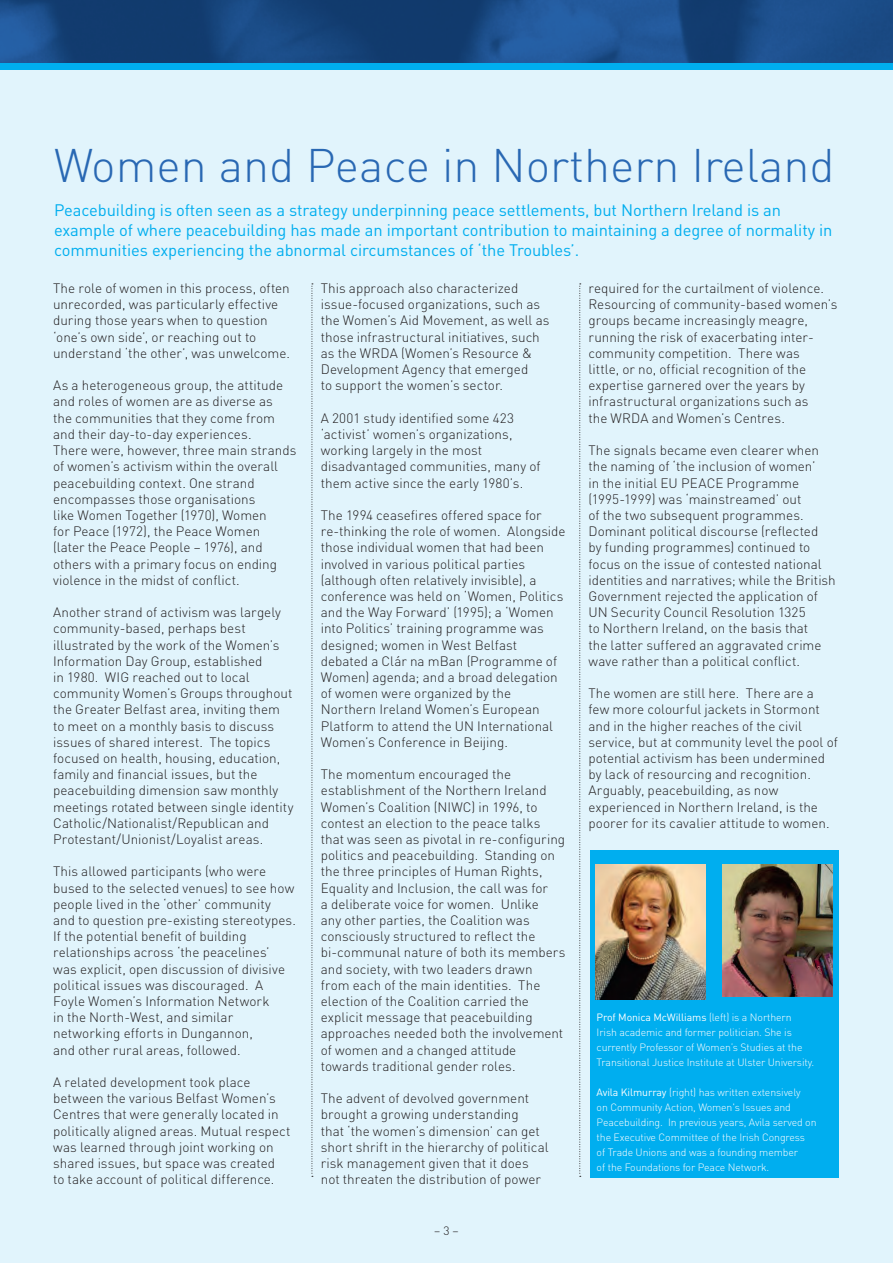
<style>
.page{position:relative;width:893px;height:1263px;background:#e1f4fc}
.page>*{position:absolute;margin:0;border:0;box-sizing:border-box;transform-origin:0 0}
.t1{font:300 46.5px "DIN";color:#2968b3}
.t2{font:16.5px/19.8px "DIN";letter-spacing:-.005em;color:#00aeef}
.t3{font:300 13.5px/16.2px "DIN";color:#231f20}
.t4{font:300 12px "DIN";color:#231f20}
.t5{font:300 10.5px/15px "DIN";letter-spacing:-.01em;color:#fff}
.s1{font-weight:400}
</style>
<div class="page">
<img style="left:0;top:0;width:893px;height:64px">
<div style="left:0;top:64px;width:893px;height:6px;background:#00aeef"></div>
<div style="left:590px;top:850px;width:249px;height:328px;background:#00aeef"></div>
<svg style="left:312px;top:284px;width:1px;height:893px"></svg>
<svg style="left:579px;top:284px;width:2px;height:893px"></svg>
<img style="left:595px;top:864px;width:111px;height:135px">
<img style="left:723px;top:864px;width:109px;height:133px">
<p class="t1" style="left:54px;top:136px;width:782px">Women and Peace in Northern Ireland</p>
<p class="t2" style="left:54px;top:200px;width:780px">Peacebuilding is often seen as a strategy underpinning peace settlements, but Northern Ireland is an example of where peacebuilding has made an important contribution to maintaining a degree of normality in communities experiencing the abnormal circumstances of ‘the Troubles’.</p>
<p class="t3" style="left:53px;top:280px;width:238px">The role of women in this process, often unrecorded, was particularly effective during those years when to question ‘one’s own side’, or reaching out to understand ‘the other’, was unwelcome.</p>
<p class="t3" style="left:53px;top:377px;width:232px">As a heterogeneous group, the attitude and roles of women are as diverse as the communities that they come from and their day-to-day experiences.</p>
<p class="t3" style="left:53px;top:442px;width:245px">There were, however, three main strands of women’s activism within the overall peacebuilding context. One strand encompasses those organisations<br>like Women Together (1970), Women<br>for Peace (1972), the Peace Women<br>(later the Peace People – 1976), and others with a primary focus on ending violence in the midst of conflict.</p>
<p class="t3" style="left:53px;top:604px;width:242px">Another strand of activism was largely community-based, perhaps best illustrated by the work of the Women’s Information Day Group, established<br>in 1980. WIG reached out to local community Women’s Groups throughout the Greater Belfast area, inviting them to meet on a monthly basis to discuss issues of shared interest. The topics focused on health, housing, education, family and financial issues, but the peacebuilding dimension saw monthly meetings rotated between single identity Catholic/Nationalist/Republican and Protestant/Unionist/Loyalist areas.</p>
<p class="t3" style="left:53px;top:863px;width:244px">This allowed participants (who were bused to the selected venues) to see how people lived in the ‘other’ community and to question pre-existing stereotypes.<br>If the potential benefit of building relationships across ‘the peacelines’ was explicit, open discussion of divisive political issues was discouraged. A Foyle Women’s Information Network<br>in the North-West, and similar networking efforts in Dungannon,<br>and other rural areas, followed.</p>
<p class="t3" style="left:53px;top:1074px;width:239px">A related development took place between the various Belfast Women’s Centres that were generally located in politically aligned areas. Mutual respect was learned through joint working on shared issues, but space was created<br>to take account of political difference.</p>
<p class="t3" style="left:321px;top:280px;width:230px">This approach also characterized issue-focused organizations, such as the Women’s Aid Movement, as well as those infrastructural initiatives, such as the WRDA (Women’s Resource &amp; Development Agency that emerged<br>to support the women’s sector.</p>
<p class="t3" style="left:321px;top:410px;width:221px">A 2001 study identified some 423 ‘activist’ women’s organizations, working largely in the most disadvantaged communities, many of them active since the early 1980’s.</p>
<p class="t3" style="left:321px;top:507px;width:246px">The 1994 ceasefires offered space for re-thinking the role of women. Alongside those individual women that had been involved in various political parties (although often relatively invisible), a conference was held on ‘Women, Politics and the Way Forward’ (1995); a ‘Women into Politics’ training programme was designed; women in West Belfast debated a Clár na mBan (Programme of Women) agenda; and a broad delegation of women were organized by the Northern Ireland Women’s European Platform to attend the UN International Women’s Conference in Beijing.</p>
<p class="t3" style="left:321px;top:766px;width:246px">The momentum encouraged the establishment of the Northern Ireland Women’s Coalition (NIWC) in 1996, to contest an election to the peace talks that was seen as pivotal in re-configuring politics and peacebuilding. Standing on the three principles of Human Rights, Equality and Inclusion, the call was for<br>a deliberate voice for women. Unlike<br>any other parties, the Coalition was consciously structured to reflect the bi-communal nature of both its members and society, with two leaders drawn<br>from each of the main identities. The election of the Coalition carried the explicit message that peacebuilding approaches needed both the involvement of women and a changed attitude towards traditional gender roles.</p>
<p class="t3" style="left:321px;top:1090px;width:229px">The advent of devolved government brought a growing understanding<br>that ‘the women’s dimension’ can get short shrift in the hierarchy of political risk management given that it does not threaten the distribution of power</p>
<p class="t4" style="left:434px;top:1223px;width:26px">– 3 –</p>
<p class="t3" style="left:588px;top:280px;width:250px">required for the curtailment of violence.<br>Resourcing of community-based women’s groups became increasingly meagre, running the risk of exacerbating inter&shy;community competition. There was<br>little, or no, official recognition of the expertise garnered over the years by infrastructural organizations such as<br>the WRDA and Women’s Centres.</p>
<p class="t3" style="left:588px;top:442px;width:249px">The signals became even clearer when the naming of ‘the inclusion of women’<br>in the initial EU PEACE Programme (1995-1999) was ‘mainstreamed’ out<br>of the two subsequent programmes.<br>Dominant political discourse (reflected<br>by funding programmes) continued to focus on the issue of contested national identities and narratives; while the British Government rejected the application of UN Security Council Resolution 1325<br>to Northern Ireland, on the basis that<br>the latter suffered an aggravated crime wave rather than a political conflict.</p>
<p class="t3" style="left:588px;top:685px;width:251px">The women are still here. There are a few more colourful jackets in Stormont and in the higher reaches of the civil service, but at community level the pool of potential activism has been undermined by lack of resourcing and recognition.<br>Arguably, peacebuilding, as now experienced in Northern Ireland, is the poorer for its cavalier attitude to women.</p>
<p class="t5" style="left:597px;top:1009px;width:219px"><span class="s1">Prof Monica McWilliams</span> (left) is a Northern Irish academic and former politician. She is currently Professor of Women’s Studies at the Transitional Justice Institute at Ulster University.</p>
<p class="t5" style="left:597px;top:1084px;width:221px"><span class="s1">Avila Kilmurray</span> (right) has written extensively<br>on Community Action, Women's Issues and Peacebuilding. In previous years, Avila served on the Executive Committee of the Irish Congress<br>of Trade Unions and was a founding member<br>of the Foundations for Peace Network.</p>
</div>
